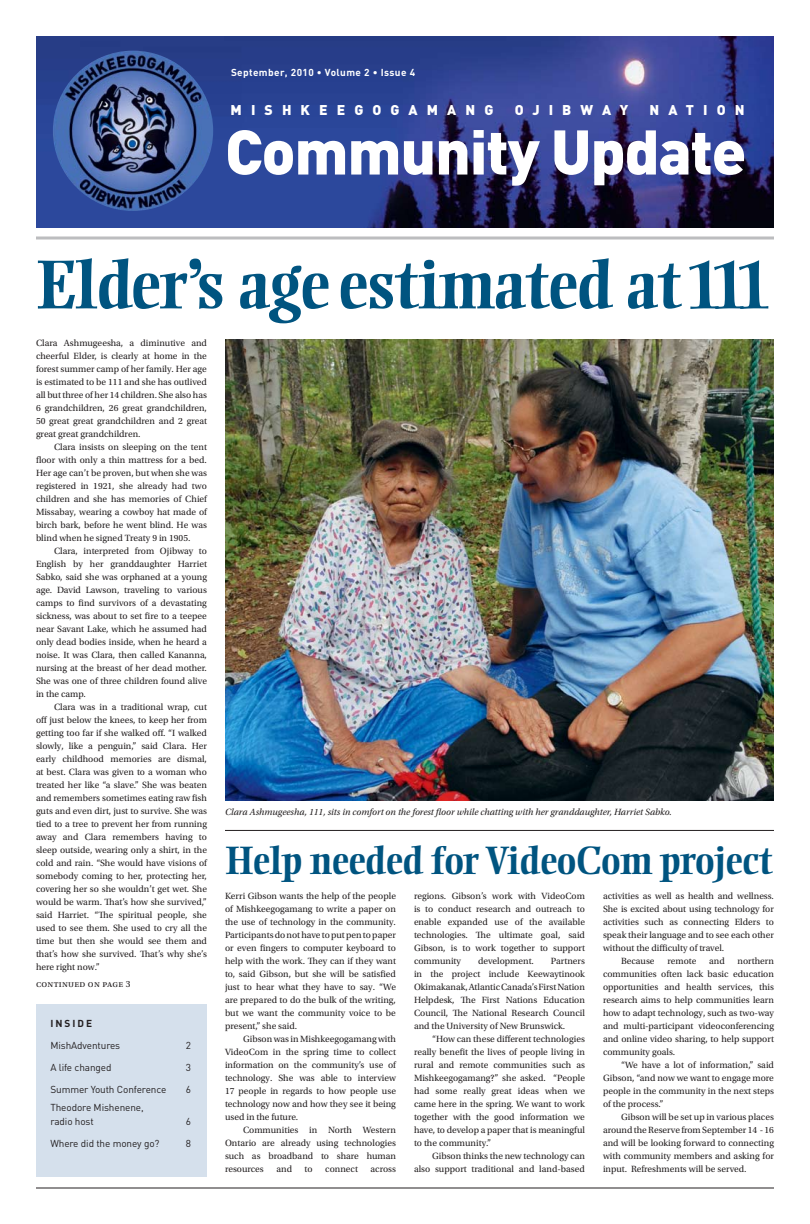
<style>
.page{position:relative;width:810px;height:1224px;background:#fff}
.page>*{position:absolute;margin:0;border:0;box-sizing:border-box;transform-origin:0 0}
.t1{font:700 68px "Ellington MT Std";letter-spacing:-.03em;color:#005480}
.t2{font:900 62px "DIN";letter-spacing:-.02em;color:#fff}
.t3{font:700 39px "Ellington MT Std";letter-spacing:-.015em;color:#005480}
.t4{font:900 14px "DIN";letter-spacing:.65em;color:#fff}
.t5{font:10px/14px "DIN";letter-spacing:-.01em;color:#231f20}
.t6{font:700 10px "DIN";letter-spacing:.04em;color:#fff}
.t7{font:700 10px "DIN";letter-spacing:.2em;color:#231f20}
.t8{font:9.5px/13px "Utopia Std";letter-spacing:-.005em;color:#231f20;text-align:justify}
.t9{font:italic 9.5px "Utopia Std";color:#231f20}
.t10{font:9.5px "Utopia Std";letter-spacing:.03em;color:#231f20}
</style>
<div class="page">
<svg style="left:36px;top:236px;width:738px;height:4px;background:#cccdce"></svg>
<img style="left:36px;top:36px;width:738px;height:191px">
<div style="left:36px;top:1004px;width:171px;height:173px;background:#d5e0ec"></div>
<hr style="left:36px;top:1188px;width:738px;height:1px;background:#231f20">
<img style="left:53px;top:51px;width:160px;height:160px;border-radius:50%">
<img style="left:225px;top:339px;width:549px;height:462px">
<hr style="left:225px;top:830px;width:549px;height:1px;background:#231f20">
<p class="t6" style="left:231px;top:66px;width:186px">September, 2010 • Volume 2 • Issue 4</p>
<h3 class="t4" style="left:231px;top:100px;width:264px">MISHKEEGOGAMANG</h3>
<h3 class="t4" style="left:515px;top:100px;width:115px">OJIBWAY</h3>
<h3 class="t4" style="left:650px;top:100px;width:97px">NATION</h3>
<h2 class="t2" style="left:225px;top:111px;width:523px">Community Update</h2>
<h1 class="t1" style="left:36px;top:247px;width:739px">Elder’s age estimated at 111</h1>
<p class="t8" style="left:36px;top:337px;width:173px">Clara Ashmugeesha, a diminutive and cheerful Elder, is clearly at home in the forest summer camp of her family. Her age is estimated to be 111 and she has outlived all but three of her 14 children. She also has 6 grandchildren, 26 great grandchildren, 50 great great grandchildren and 2 great great great grandchildren.</p>
<p class="t8" style="left:36px;top:441px;width:173px;text-indent:18px">Clara insists on sleeping on the tent floor with only a thin mattress for a bed.<br>Her age can’t be proven, but when she was registered in 1921, she already had two children and she has memories of Chief Missabay, wearing a cowboy hat made of birch bark, before he went blind. He was blind when he signed Treaty 9 in 1905.</p>
<p class="t8" style="left:36px;top:545px;width:173px;text-indent:18px">Clara, interpreted from Ojibway to English by her granddaughter Harriet Sabko, said she was orphaned at a young age. David Lawson, traveling to various camps to find survivors of a devastating sickness, was about to set fire to a teepee near Savant Lake, which he assumed had only dead bodies inside, when he heard a noise. It was Clara, then called Kananna, nursing at the breast of her dead mother.<br>She was one of three children found alive in the camp.</p>
<p class="t8" style="left:36px;top:701px;width:173px;text-indent:18px">Clara was in a traditional wrap, cut off just below the knees, to keep her from getting too far if she walked off. “I walked slowly, like a penguin,” said Clara. Her early childhood memories are dismal, at best. Clara was given to a woman who treated her like “a slave.” She was beaten and remembers sometimes eating raw fish guts and even dirt, just to survive. She was tied to a tree to prevent her from running away and Clara remembers having to sleep outside, wearing only a shirt, in the cold and rain. “She would have visions of somebody coming to her, protecting her, covering her so she wouldn’t get wet. She would be warm. That’s how she survived,” said Harriet. “The spiritual people, she used to see them. She used to cry all the time but then she would see them and that’s how she survived. That’s why she’s here right now.”</p>
<p class="t9" style="left:225px;top:807px;width:448px">Clara Ashmugeesha, 111, sits in comfort on the forest floor while chatting with her granddaughter, Harriet Sabko.</p>
<h3 class="t3" style="left:225px;top:839px;width:549px">Help needed for VideoCom project</h3>
<p class="t8" style="left:414px;top:889px;width:173px">regions. Gibson’s work with VideoCom is to conduct research and outreach to enable expanded use of the available technologies. The ultimate goal, said Gibson, is to work together to support community</p>
<p class="t8" style="left:225px;top:889px;width:173px">Kerri Gibson wants the help of the people of Mishkeegogamang to write a paper on the use of technology in the community.<br>Participants do not have to put pen to paper or even fingers to computer keyboard to help with the work. They can if they want to, said Gibson, but she will be satisfied just to hear what they have to say. “We are prepared to do the bulk of the writing, but we want the community voice to be present,” she said.</p>
<p class="t8" style="left:225px;top:1032px;width:173px;text-indent:18px">Gibson was in Mishkeegogamang with VideoCom in the spring time to collect information on the community’s use of technology. She was able to interview 17 people in regards to how people use technology now and how they see it being used in the future.</p>
<p class="t8" style="left:225px;top:1123px;width:173px;text-indent:18px">Communities in North Western Ontario are already using technologies such as broadband to share human resources</p>
<p class="t8" style="left:603px;top:889px;width:172px">activities as well as health and wellness.</p>
<p class="t8" style="left:603px;top:902px;width:172px">She is excited about using technology for</p>
<p class="t8" style="left:603px;top:915px;width:173px">activities such as connecting Elders to</p>
<p class="t8" style="left:603px;top:928px;width:172px">speak their language and to see each other</p>
<p class="t8" style="left:603px;top:941px;width:123px">without the difficulty of travel.</p>
<p class="t8" style="left:621px;top:954px;width:35px">Because</p>
<p class="t8" style="left:667px;top:954px;width:31px">remote</p>
<p class="t8" style="left:709px;top:954px;width:17px">and</p>
<p class="t8" style="left:603px;top:954px;width:173px;text-indent:135px">northern communities often lack basic education opportunities and health services, this research aims to help communities learn how to adapt technology, such as two-way and multi-participant videoconferencing and online video sharing, to help support community goals.</p>
<p class="t8" style="left:603px;top:1058px;width:173px;text-indent:18px">“We have a lot of information,” said Gibson, “and now we want to engage more people in the community in the next steps of the process.”</p>
<p class="t8" style="left:603px;top:1110px;width:173px;text-indent:18px">Gibson will be set up in various places around the Reserve from September 14 - 16 and will be looking forward to connecting with community members and asking for input. Refreshments will be served.</p>
<p class="t8" style="left:478px;top:954px;width:57px">development.</p>
<p class="t8" style="left:414px;top:954px;width:173px;text-indent:137px">Partners in the project include Keewaytinook Okimakanak, Atlantic Canada’s First Nation Helpdesk, The First Nations Education Council, The National Research Council and the University of New Brunswick.</p>
<p class="t8" style="left:414px;top:1032px;width:173px;text-indent:18px">“How can these different technologies really benefit the lives of people living in rural and remote communities such as Mishkeegogamang?” she asked. “People had some really great ideas when we came here in the spring. We want to work together with the good information we have, to develop a paper that is meaningful to the community.”</p>
<p class="t8" style="left:414px;top:1149px;width:173px;text-align:right">Gibson thinks the new technology can also support traditional and land-based</p>
<p class="t10" style="left:36px;top:979px;width:96px">continued on page 3</p>
<p class="t7" style="left:50px;top:1017px;width:43px">INSIDE</p>
<p class="t5" style="left:50px;top:1038px;width:71px">MishAdventures</p>
<p class="t5" style="left:186px;top:1038px;width:7px">2</p>
<p class="t5" style="left:50px;top:1060px;width:63px">A life changed</p>
<p class="t5" style="left:186px;top:1060px;width:7px">3</p>
<p class="t5" style="left:50px;top:1082px;width:117px">Summer Youth Conference</p>
<p class="t5" style="left:186px;top:1082px;width:7px">6</p>
<p class="t5" style="left:50px;top:1100px;width:95px">Theodore Mishenene, radio host</p>
<p class="t5" style="left:186px;top:1114px;width:7px">6</p>
<p class="t5" style="left:50px;top:1136px;width:111px">Where did the money go?</p>
<p class="t5" style="left:186px;top:1136px;width:7px">8</p>
<p class="t8" style="left:276px;top:1162px;width:17px">and</p>
<p class="t8" style="left:305px;top:1162px;width:10px">to</p>
<p class="t8" style="left:325px;top:1162px;width:34px">connect</p>
<p class="t8" style="left:371px;top:1162px;width:27px">across</p>
</div>
